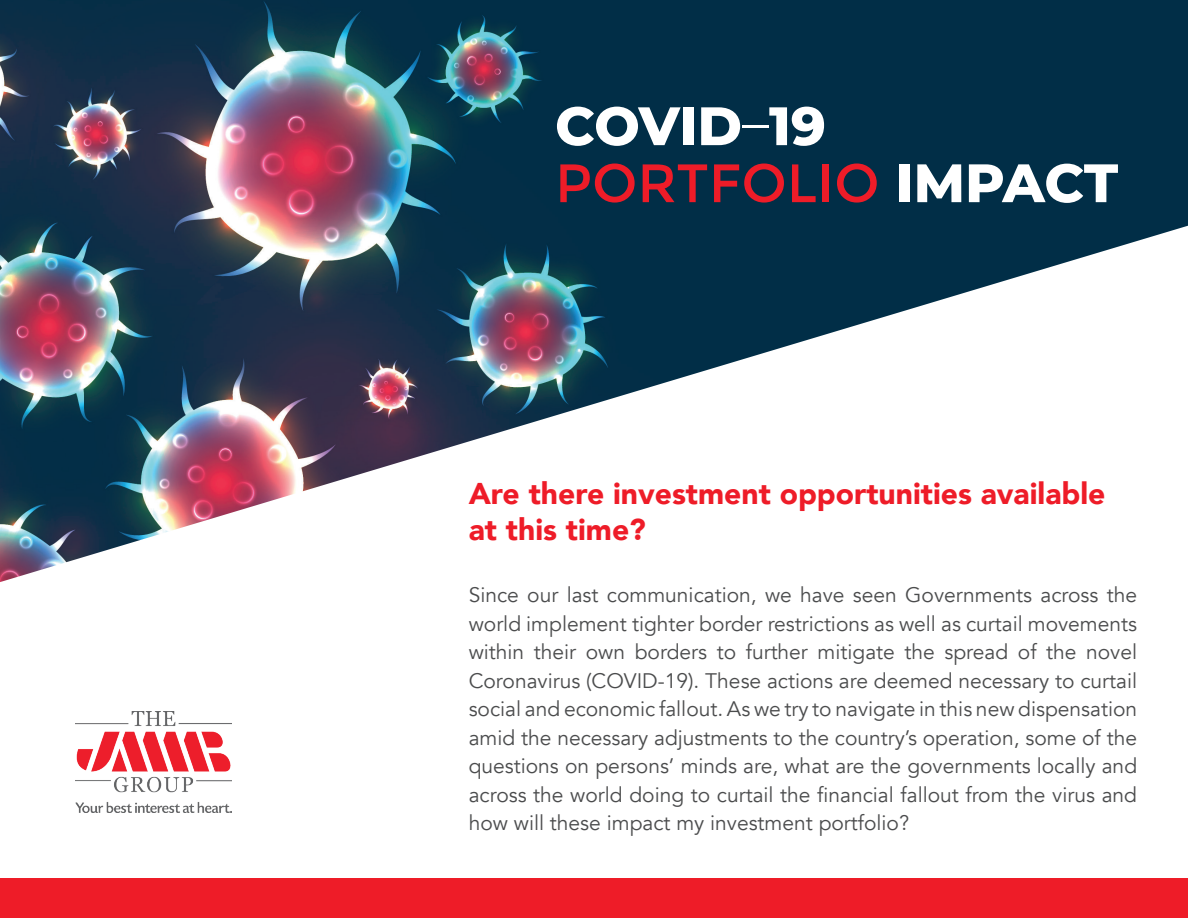
<style>
.page{position:relative;width:1188px;height:918px;background:#fff}
.page>*{position:absolute;margin:0;border:0;box-sizing:border-box;transform-origin:0 0}
.t1{font:800 54px/57px "Montserrat";letter-spacing:-.015em;color:#fff}
.t2{font:900 30px/36px "Avenir";color:#ee1c28}
.t3{font:21px/28.5px "Avenir";color:#4b4c4d;text-align:justify}
.s1{font-family:"Montserrat Alternates";font-weight:400}
.s2{font-weight:400;color:#ee1c28}
</style>
<div class="page">
<img style="left:0;top:0;width:1188px;height:582px">
<img style="left:76px;top:712px;width:156px;height:100px">
<div style="left:0;top:879px;width:1188px;height:39px;background:#ee1c28"></div>
<h1 class="t1" style="left:555px;top:95px;width:565px">COVID<span class="s1">–</span>19<br><span class="s2">PORTFOLIO</span> IMPACT</h1>
<h2 class="t2" style="left:469px;top:475px;width:638px">Are there investment opportunities available at this time?</h2>
<p class="t3" style="left:469px;top:581px;width:670px">Since our last communication, we have seen Governments across the world implement tighter border restrictions as well as curtail movements within their own borders to further mitigate the spread of the novel Coronavirus (COVID-19). These actions are deemed necessary to curtail social and economic fallout. As we try to navigate in this new dispensation amid the necessary adjustments to the country’s operation, some of the questions on persons’ minds are, what are the governments locally and across the world doing to curtail the financial fallout from the virus and how will these impact my investment portfolio?</p>
</div>
